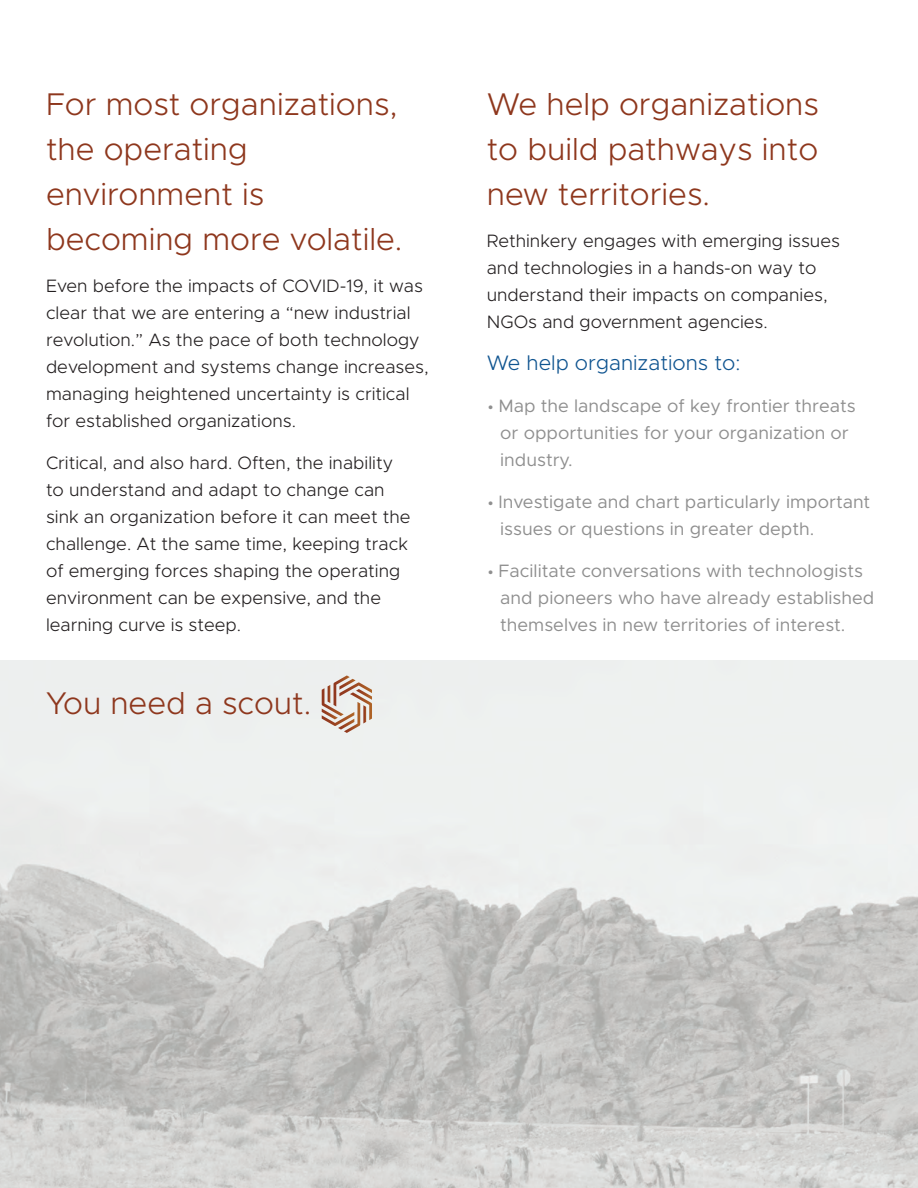
<style>
.page{position:relative;width:918px;height:1188px;background:#fff}
.page>*{position:absolute;margin:0;border:0;box-sizing:border-box;transform-origin:0 0}
.t1{font:300 31.5px/45px "Metropolis";color:#8e371d}
.t2{font:300 21px "Metropolis";color:#0f5490}
.t3{font:300 18px/27px "Metropolis";color:#231f20}
.t4{font:18px/27px "Metropolis";color:#8f8f8f}
.s1{font-family:"Myriad Pro"}
</style>
<div class="page">
<img style="left:0;top:661px;width:918px;height:527px">
<svg style="left:322px;top:675px;width:50px;height:58px;background:#d4bbae"></svg>
<h1 class="t1" style="left:46px;top:82px;width:358px">For most organizations, the operating environment is becoming more volatile.</h1>
<p class="t3" style="left:46px;top:273px;width:384px">Even before the impacts of COVID-19, it was clear that we are entering a “new industrial revolution.” As the pace of both technology development and systems change increases, managing heightened uncertainty is critical for established organizations.</p>
<p class="t3" style="left:46px;top:450px;width:366px">Critical, and also hard. Often, the inability to understand and adapt to change can sink an organization before it can meet the challenge. At the same time, keeping track of emerging forces shaping the operating environment can be expensive, and the learning curve is steep.</p>
<h1 class="t1" style="left:46px;top:681px;width:267px">You need a scout.</h1>
<h1 class="t1" style="left:487px;top:82px;width:334px;text-align:justify">We help organizations to build pathways into new territories.</h1>
<p class="t3" style="left:487px;top:228px;width:355px">Rethinkery engages with emerging issues and technologies in a hands-on way to understand their impacts on companies, NGOs and government agencies.</p>
<p class="t2" style="left:487px;top:350px;width:255px">We help organizations to:</p>
<p class="t4" style="left:500px;top:393px;width:357px;text-indent:-12px"><span class="s1">•</span> Map the landscape of key frontier threats or opportunities for your organization or industry.</p>
<p class="t4" style="left:500px;top:489px;width:372px;text-indent:-12px"><span class="s1">•</span> Investigate and chart particularly important issues or questions in greater depth.</p>
<p class="t4" style="left:500px;top:558px;width:376px;text-indent:-12px"><span class="s1">•</span> Facilitate conversations with technologists and pioneers who have already established themselves in new territories of interest.</p>
</div>
